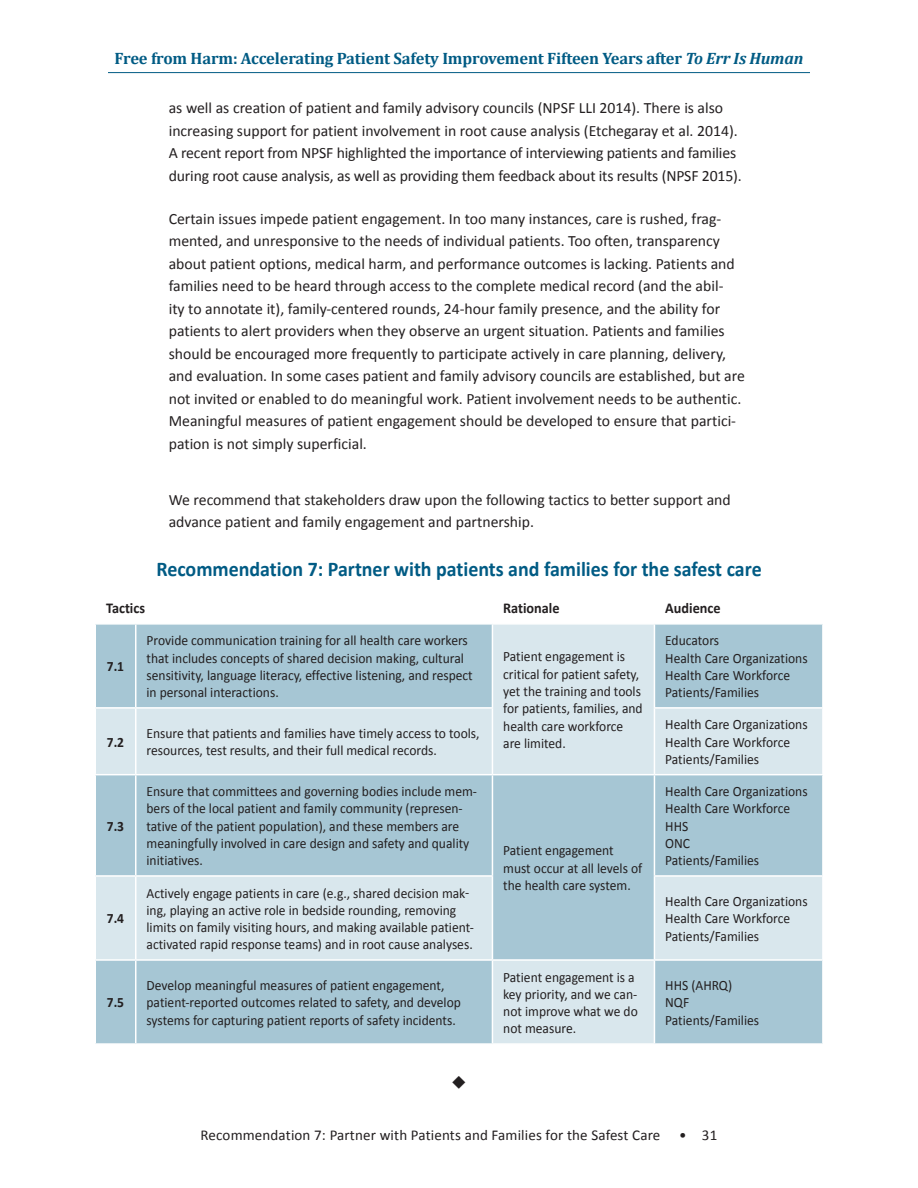
<style>
.page{position:relative;width:918px;height:1188px;background:#fff}
.page>*{position:absolute;margin:0;border:0;box-sizing:border-box;transform-origin:0 0}
.t1{font:700 21px "Calibri";color:#005b84;scale:.95 1}
.t2{font:700 16.5px "Cambria";letter-spacing:-.01em;color:#005b84}
.t3{font:15.75px/22.5px "Calibri";color:#231f20}
.t4{font:15px "Calibri";letter-spacing:.01em;color:#231f20}
.t5{font:700 15px "Calibri";color:#231f20;scale:.95 1}
.t6{font:14.25px/17.2px "Calibri";color:#231f20;scale:.95 1}
.t7{font:700 14.25px "Calibri";color:#231f20;scale:.95 1}
.s1{font-style:italic}
</style>
<div class="page">
<hr style="left:108px;top:72px;width:702px;height:1px;background:#005b84">
<svg style="left:96px;top:625px;width:726px;height:418px;background:#bad3de"></svg>
<hr style="left:135px;top:625px;width:1px;height:82px;background:#fff">
<hr style="left:492px;top:625px;width:1px;height:82px;background:#fff">
<hr style="left:654px;top:625px;width:1px;height:82px;background:#fff">
<hr style="left:94px;top:707px;width:42px;height:2px;background:#fff">
<hr style="left:136px;top:707px;width:357px;height:2px;background:#fff">
<hr style="left:135px;top:709px;width:1px;height:65px;background:#fff">
<hr style="left:492px;top:709px;width:1px;height:65px;background:#fff">
<hr style="left:654px;top:707px;width:170px;height:2px;background:#fff">
<hr style="left:654px;top:709px;width:1px;height:65px;background:#fff">
<hr style="left:94px;top:774px;width:42px;height:1px;background:#fff">
<hr style="left:136px;top:774px;width:356px;height:1px;background:#fff">
<hr style="left:135px;top:775px;width:1px;height:100px;background:#fff">
<hr style="left:492px;top:774px;width:162px;height:1px;background:#fff">
<hr style="left:492px;top:775px;width:1px;height:100px;background:#fff">
<hr style="left:654px;top:774px;width:170px;height:1px;background:#fff">
<hr style="left:654px;top:775px;width:1px;height:100px;background:#fff">
<hr style="left:94px;top:875px;width:42px;height:2px;background:#fff">
<hr style="left:136px;top:875px;width:357px;height:2px;background:#fff">
<hr style="left:135px;top:877px;width:1px;height:82px;background:#fff">
<hr style="left:492px;top:877px;width:1px;height:82px;background:#fff">
<hr style="left:654px;top:875px;width:170px;height:2px;background:#fff">
<hr style="left:654px;top:877px;width:1px;height:82px;background:#fff">
<hr style="left:94px;top:959px;width:42px;height:2px;background:#fff">
<hr style="left:136px;top:959px;width:356px;height:2px;background:#fff">
<hr style="left:135px;top:961px;width:1px;height:82px;background:#fff">
<hr style="left:492px;top:959px;width:162px;height:2px;background:#fff">
<hr style="left:492px;top:961px;width:1px;height:82px;background:#fff">
<hr style="left:654px;top:959px;width:170px;height:2px;background:#fff">
<hr style="left:654px;top:961px;width:1px;height:82px;background:#fff">
<p class="t2" style="left:115px;top:47px;width:690px">Free from Harm: Accelerating Patient Safety Improvement Fifteen Years after <span class="s1">To Err Is Human</span></p>
<p class="t3" style="left:169px;top:97px;width:575px">as well as creation of patient and family advisory councils (NPSF LLI 2014). There is also increasing support for patient involvement in root cause analysis (Etchegaray et al. 2014).<br>A recent report from NPSF highlighted the importance of interviewing patients and families during root cause analysis, as well as providing them feedback about its results (NPSF 2015).</p>
<p class="t3" style="left:169px;top:207px;width:578px">Certain issues impede patient engagement. In too many instances, care is rushed, frag&shy;mented, and unresponsive to the needs of individual patients. Too often, transparency about patient options, medical harm, and performance outcomes is lacking. Patients and families need to be heard through access to the complete medical record (and the abil-<br>ity to annotate it), family-centered rounds, 24-hour family presence, and the ability for patients to alert providers when they observe an urgent situation. Patients and families should be encouraged more frequently to participate actively in care planning, delivery, and evaluation. In some cases patient and family advisory councils are established, but are not invited or enabled to do meaningful work. Patient involvement needs to be authentic.<br>Meaningful measures of patient engagement should be developed to ensure that partici&shy;pation is not simply superficial.</p>
<p class="t3" style="left:169px;top:488px;width:564px">We recommend that stakeholders draw upon the following tactics to better support and advance patient and family engagement and partnership.</p>
<h1 class="t1" style="left:156px;top:555px;width:639px">Recommendation 7: Partner with patients and families for the safest care</h1>
<p class="t5" style="left:106px;top:598px;width:43px">Tactics</p>
<p class="t5" style="left:503px;top:598px;width:61px">Rationale</p>
<p class="t5" style="left:665px;top:598px;width:60px">Audience</p>
<p class="t6" style="left:147px;top:632px;width:345px">Provide communication training for all health care workers that includes concepts of shared decision making, cultural sensitivity, language literacy, effective listening, and respect in personal interactions.</p>
<p class="t6" style="left:665px;top:632px;width:151px">Educators<br>Health Care Organizations<br>Health Care Workforce<br>Patients/Families</p>
<p class="t6" style="left:503px;top:648px;width:148px">Patient engagement is critical for patient safety, yet the training and tools for patients, families, and health care workforce are limited.</p>
<p class="t7" style="left:107px;top:657px;width:20px">7.1</p>
<p class="t7" style="left:107px;top:733px;width:20px">7.2</p>
<p class="t6" style="left:147px;top:725px;width:352px">Ensure that patients and families have timely access to tools, resources, test results, and their full medical records.</p>
<p class="t6" style="left:665px;top:716px;width:151px">Health Care Organizations<br>Health Care Workforce<br>Patients/Families</p>
<p class="t7" style="left:107px;top:817px;width:20px">7.3</p>
<p class="t7" style="left:107px;top:910px;width:20px">7.4</p>
<p class="t7" style="left:107px;top:994px;width:20px">7.5</p>
<p class="t6" style="left:665px;top:783px;width:151px">Health Care Organizations<br>Health Care Workforce<br>HHS<br>ONC<br>Patients/Families</p>
<p class="t6" style="left:147px;top:783px;width:349px">Ensure that committees and governing bodies include mem&shy;bers of the local patient and family community (represen&shy;tative of the patient population), and these members are meaningfully involved in care design and safety and quality initiatives.</p>
<p class="t6" style="left:503px;top:842px;width:148px">Patient engagement must occur at all levels of the health care system.</p>
<p class="t6" style="left:147px;top:884px;width:346px">Actively engage patients in care (e.g., shared decision mak&shy;ing, playing an active role in bedside rounding, removing limits on family visiting hours, and making available patient&shy;activated rapid response teams) and in root cause analyses.</p>
<p class="t6" style="left:665px;top:893px;width:151px">Health Care Organizations<br>Health Care Workforce<br>Patients/Families</p>
<p class="t6" style="left:147px;top:977px;width:332px">Develop meaningful measures of patient engagement, patient-reported outcomes related to safety, and develop systems for capturing patient reports of safety incidents.</p>
<p class="t6" style="left:503px;top:968px;width:143px">Patient engagement is a key priority, and we can&shy;not improve what we do not measure.</p>
<p class="t6" style="left:665px;top:977px;width:100px">HHS (AHRQ)<br>NQF<br>Patients/Families</p>
<p class="t4" style="left:201px;top:1125px;width:461px">Recommendation 7: Partner with Patients and Families for the Safest Care</p>
<p class="t4" style="left:679px;top:1125px;width:40px">• 31</p>
</div>
